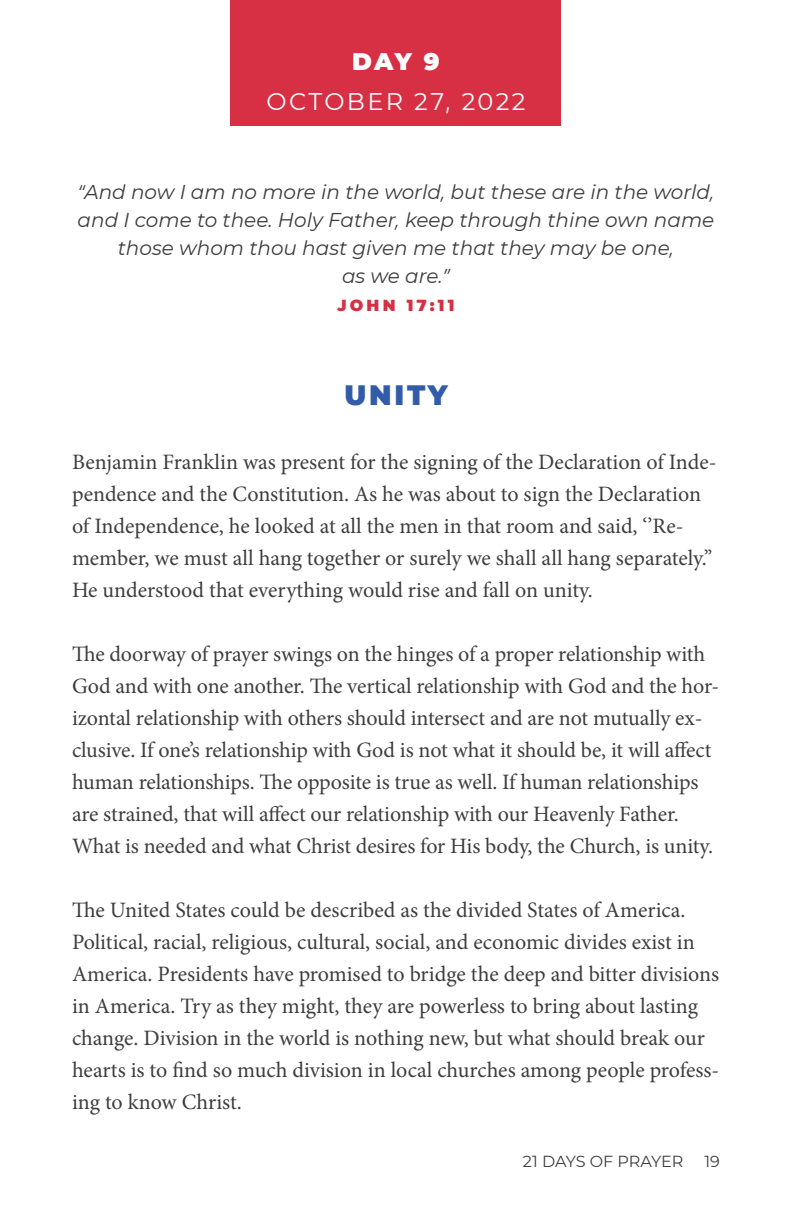
<style>
.page{position:relative;width:792px;height:1224px;background:#fff}
.page>*{position:absolute;margin:0;border:0;box-sizing:border-box;transform-origin:0 0}
.t1{font:900 28px "CMG Sans";letter-spacing:.1em;color:#325ca9}
.t2{font:24px "CMG Sans";letter-spacing:.1em;color:#fff}
.t3{font:900 24px "CMG Sans";color:#fff}
.t4{font:22px/32px "Minion Pro";letter-spacing:-.005em;color:#3e3e3f}
.t5{font:italic 20px/28px "CMG Sans";color:#3e3e3f;text-align:center}
.t6{font:16px "CMG Sans";letter-spacing:-.01em;color:#3e3e3f}
.t7{font:900 16px "CMG Sans";letter-spacing:.2em;color:#d72f44}
</style>
<div class="page">
<div style="left:231px;top:0;width:330px;height:126px;background:#d72f44"></div>
<p class="t3" style="left:352px;top:43px;width:89px">DAY 9</p>
<p class="t2" style="left:266px;top:85px;width:261px">OCTOBER 27, 2022</p>
<p class="t5" style="left:78px;top:178px;width:638px">“And now I am no more in the world, but these are in the world, and I come to thee. Holy Father, keep through thine own name those whom thou hast given me that they may be one,<br>as we are.”</p>
<p class="t7" style="left:337px;top:294px;width:119px">JOHN 17:11</p>
<p class="t1" style="left:344px;top:374px;width:105px">UNITY</p>
<p class="t4" style="left:72px;top:446px;width:646px">Benjamin Franklin was present for the signing of the Declaration of Inde&shy;pendence and the Constitution. As he was about to sign the Declaration of Independence, he looked at all the men in that room and said, ‘’Re&shy;member, we must all hang together or surely we shall all hang separately.’’ He understood that everything would rise and fall on unity.</p>
<p class="t4" style="left:72px;top:638px;width:649px">The doorway of prayer swings on the hinges of a proper relationship with God and with one another. The vertical relationship with God and the hor&shy;izontal relationship with others should intersect and are not mutually ex&shy;clusive. If one’s relationship with God is not what it should be, it will affect human relationships. The opposite is true as well. If human relationships are strained, that will affect our relationship with our Heavenly Father.<br>What is needed and what Christ desires for His body, the Church, is unity.</p>
<p class="t4" style="left:72px;top:894px;width:649px">The United States could be described as the divided States of America.<br>Political, racial, religious, cultural, social, and economic divides exist in America. Presidents have promised to bridge the deep and bitter divisions in America. Try as they might, they are powerless to bring about lasting change. Division in the world is nothing new, but what should break our hearts is to find so much division in local churches among people profess&shy;ing to know Christ.</p>
<p class="t6" style="left:523px;top:1151px;width:162px">21 DAYS OF PRAYER</p>
<p class="t6" style="left:704px;top:1151px;width:17px">19</p>
</div>
